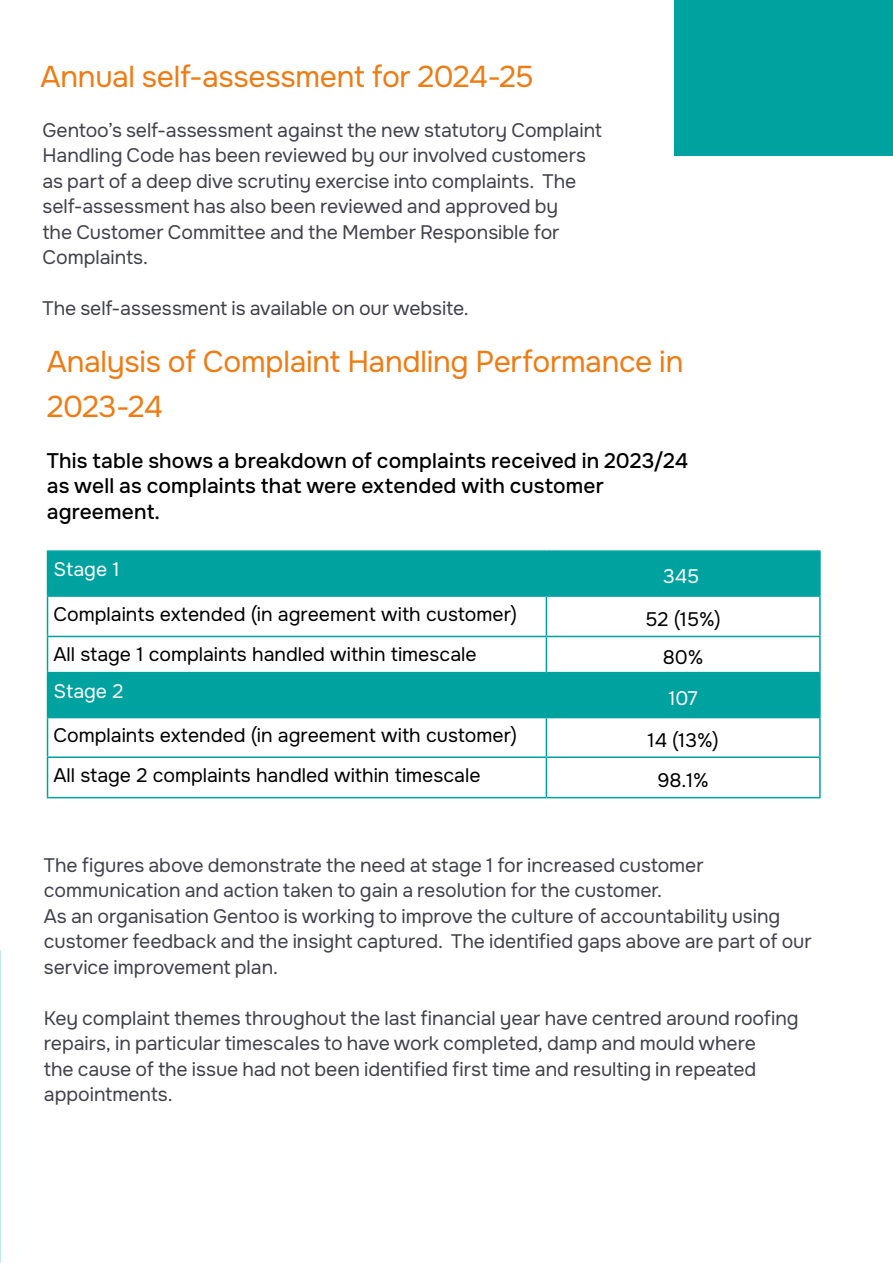
<style>
.page{position:relative;width:893px;height:1263px;background:#fff}
.page>*{position:absolute;margin:0;border:0;box-sizing:border-box;transform-origin:0 0}
.t1{font:700 30px/45px "Onest";letter-spacing:-.01em;color:#ef7b13}
.t2{font:500 21px/25.5px "Onest";letter-spacing:.01em;color:#000}
.t3{font:19.5px/25.5px "Onest";letter-spacing:-.005em;color:#41424c}
.t4{font:700 19.5px "Onest";color:#000}
.t5{font:700 19.5px "Onest";color:#fff}
</style>
<div class="page">
<div style="left:674px;top:0;width:219px;height:155px;background:#00a2a0"></div>
<svg style="left:48px;top:552px;width:771px;height:165px;fill:#00a2a0"></svg>
<hr style="left:47px;top:597px;width:1px;height:39px;background:#00a2a0">
<hr style="left:546px;top:597px;width:1px;height:39px;background:#00a2a0">
<hr style="left:819px;top:597px;width:2px;height:39px;background:#00a2a0">
<hr style="left:47px;top:636px;width:499px;height:1px;background:#00a2a0">
<hr style="left:47px;top:637px;width:1px;height:35px;background:#00a2a0">
<hr style="left:546px;top:636px;width:275px;height:1px;background:#00a2a0">
<hr style="left:546px;top:637px;width:1px;height:35px;background:#00a2a0">
<hr style="left:819px;top:637px;width:2px;height:35px;background:#00a2a0">
<hr style="left:47px;top:672px;width:499px;height:1px;background:#00a2a0">
<hr style="left:47px;top:673px;width:1px;height:44px;background:#00a2a0">
<hr style="left:546px;top:672px;width:275px;height:1px;background:#00a2a0">
<hr style="left:546px;top:673px;width:1px;height:44px;background:#00a2a0">
<hr style="left:819px;top:673px;width:2px;height:44px;background:#00a2a0">
<hr style="left:47px;top:717px;width:499px;height:1px;background:#00a2a0">
<hr style="left:47px;top:718px;width:1px;height:38px;background:#00a2a0">
<hr style="left:546px;top:717px;width:275px;height:1px;background:#00a2a0">
<hr style="left:546px;top:718px;width:1px;height:38px;background:#00a2a0">
<hr style="left:819px;top:718px;width:2px;height:38px;background:#00a2a0">
<hr style="left:47px;top:756px;width:499px;height:2px;background:#00a2a0">
<hr style="left:47px;top:758px;width:1px;height:39px;background:#00a2a0">
<hr style="left:546px;top:756px;width:275px;height:2px;background:#00a2a0">
<hr style="left:546px;top:758px;width:1px;height:39px;background:#00a2a0">
<hr style="left:819px;top:758px;width:2px;height:39px;background:#00a2a0">
<hr style="left:47px;top:797px;width:499px;height:1px;background:#00a2a0">
<hr style="left:546px;top:797px;width:275px;height:1px;background:#00a2a0">
<hr style="left:47px;top:550px;width:499px;height:2px;background:#00a2a0">
<hr style="left:47px;top:552px;width:1px;height:43px;background:#00a2a0">
<hr style="left:546px;top:550px;width:275px;height:2px;background:#00a2a0">
<hr style="left:546px;top:552px;width:1px;height:43px;background:#00a2a0">
<hr style="left:819px;top:552px;width:2px;height:43px;background:#00a2a0">
<hr style="left:47px;top:595px;width:499px;height:2px;background:#00a2a0">
<hr style="left:546px;top:595px;width:275px;height:2px;background:#00a2a0">
<h1 class="t1" style="left:40px;top:54px;width:495px">Annual self-assessment for 2024-25</h1>
<p class="t3" style="left:43px;top:117px;width:561px">Gentoo’s self-assessment against the new statutory Complaint Handling Code has been reviewed by our involved customers as part of a deep dive scrutiny exercise into complaints. The self-assessment has also been reviewed and approved by<br>the Customer Committee and the Member Responsible for Complaints.</p>
<p class="t3" style="left:43px;top:296px;width:428px">The self-assessment is available on our website.</p>
<h1 class="t1" style="left:47px;top:340px;width:638px">Analysis of Complaint Handling Performance in<br>2023-24</h1>
<p class="t2" style="left:47px;top:448px;width:643px">This table shows a breakdown of complaints received in 2023/24 as well as complaints that were extended with customer agreement.</p>
<p class="t5" style="left:54px;top:557px;width:68px">Stage 1</p>
<p class="t5" style="left:663px;top:564px;width:38px">345</p>
<p class="t4" style="left:54px;top:602px;width:465px">Complaints extended (in agreement with customer)</p>
<p class="t4" style="left:646px;top:607px;width:77px">52 (15%)</p>
<p class="t4" style="left:54px;top:643px;width:425px">All stage 1 complaints handled within timescale</p>
<p class="t4" style="left:663px;top:645px;width:42px">80%</p>
<p class="t5" style="left:54px;top:679px;width:71px">Stage 2</p>
<p class="t5" style="left:668px;top:686px;width:31px">107</p>
<p class="t4" style="left:54px;top:724px;width:465px">Complaints extended (in agreement with customer)</p>
<p class="t4" style="left:648px;top:728px;width:73px">14 (13%)</p>
<p class="t4" style="left:54px;top:763px;width:429px">All stage 2 complaints handled within timescale</p>
<p class="t4" style="left:657px;top:768px;width:53px">98.1%</p>
<p class="t3" style="left:44px;top:852px;width:769px">The figures above demonstrate the need at stage 1 for increased customer communication and action taken to gain a resolution for the customer.<br>As an organisation Gentoo is working to improve the culture of accountability using customer feedback and the insight captured. The identified gaps above are part of our service improvement plan.</p>
<p class="t3" style="left:44px;top:1005px;width:756px">Key complaint themes throughout the last financial year have centred around roofing repairs, in particular timescales to have work completed, damp and mould where<br>the cause of the issue had not been identified first time and resulting in repeated appointments.</p>
</div>
